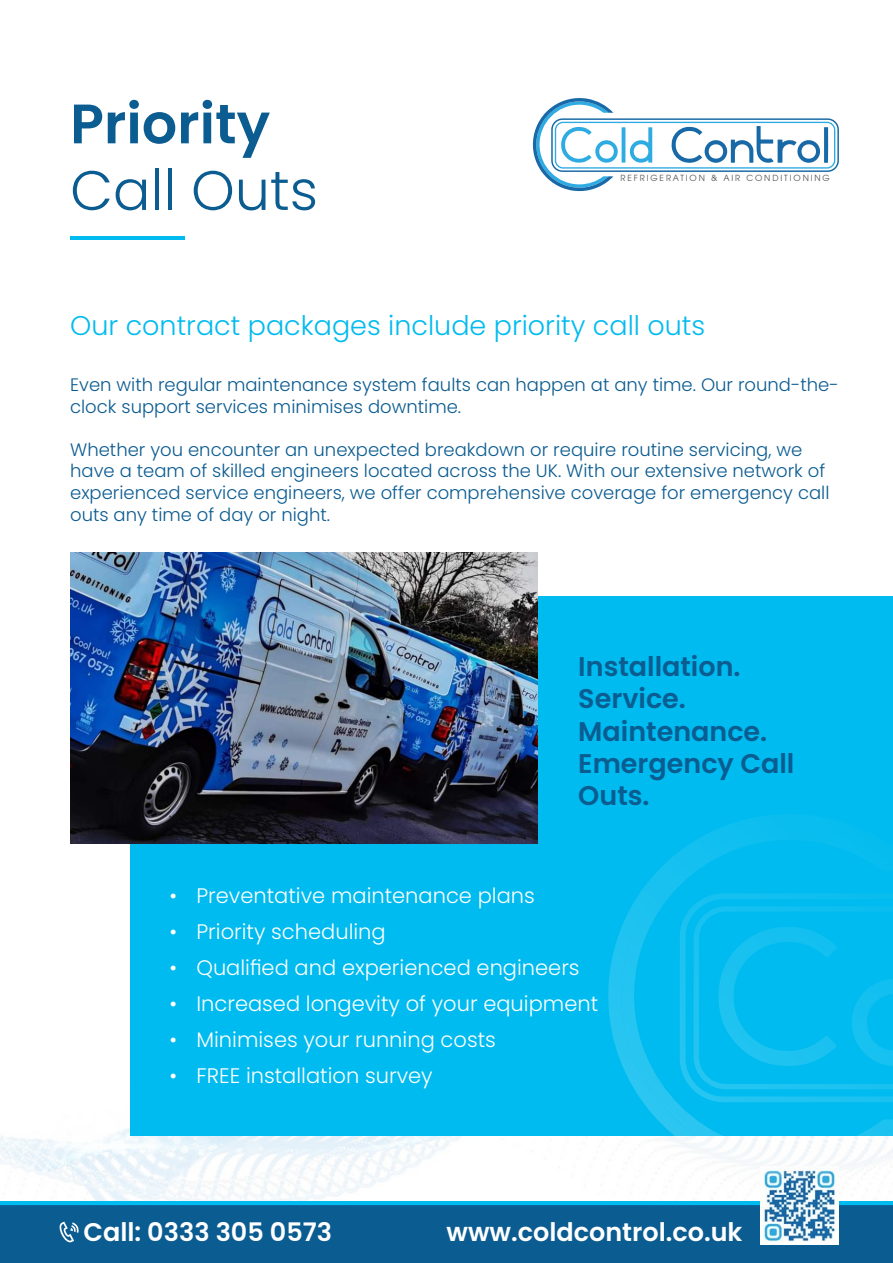
<style>
.page{position:relative;width:893px;height:1263px;background:#fff}
.page>*{position:absolute;margin:0;border:0;box-sizing:border-box;transform-origin:0 0}
.t1{font:600 55.5px "Poppins";color:#0b5c91}
.t2{font:300 55.5px "Poppins";color:#0b5c91}
.t3{font:600 27px/32.4px "Poppins";color:#0b5c91}
.t4{font:300 27px "Poppins";color:#00bbef}
.t5{font:600 25.5px "Poppins";color:#fff}
.t6{font:300 21px "Poppins";color:#fff}
.t7{font:300 18px/21.6px "Poppins";color:#0b5c91}
.t8{font:8.4px "ITC Avant Garde Pro";letter-spacing:.225em;color:#4f5051}
</style>
<div class="page">
<img style="left:0;top:878px;width:698px;height:323px">
<div style="left:131px;top:596px;width:762px;height:539px;background:#00bbef"></div>
<div style="left:0;top:1201px;width:893px;height:8px;background:#00bbef"></div>
<div style="left:0;top:1205px;width:893px;height:58px;background:#0b5c91"></div>
<svg style="left:59px;top:1221px;width:20px;height:21px"></svg>
<img style="left:761px;top:1183px;width:78px;height:61px">
<svg style="left:671px;top:126px;width:157px;height:37px"></svg>
<div style="left:551px;top:118px;width:288px;height:54px;border:1px solid #1769a7;border-radius:11px"></div>
<div style="left:555px;top:122px;width:280px;height:47px;border:1px solid #2eabe2;border-radius:8px"></div>
<svg style="left:532px;top:98px;width:120px;height:94px"></svg>
<img style="left:70px;top:552px;width:468px;height:292px">
<svg style="left:602px;top:815px;width:291px;height:368px"></svg>
<svg style="left:70px;top:236px;width:115px;height:4px"></svg>
<p class="t1" style="left:70px;top:92px;width:201px">Priority</p>
<p class="t2" style="left:70px;top:158px;width:249px">Call Outs</p>
<p class="t8" style="left:620px;top:173px;width:211px">REFRIGERATION &amp; AIR CONDITIONING</p>
<p class="t4" style="left:70px;top:310px;width:637px">Our contract packages include priority call outs</p>
<p class="t7" style="left:70px;top:374px;width:770px">Even with regular maintenance system faults can happen at any time. Our round-the&shy;clock support services minimises downtime.</p>
<p class="t7" style="left:70px;top:439px;width:761px">Whether you encounter an unexpected breakdown or require routine servicing, we have a team of skilled engineers located across the UK. With our extensive network of experienced service engineers, we offer comprehensive coverage for emergency call outs any time of day or night.</p>
<p class="t3" style="left:578px;top:650px;width:218px">Installation.<br>Service.<br>Maintenance.<br>Emergency Call<br>Outs.</p>
<p class="t6" style="left:169px;top:884px;width:367px">• Preventative maintenance plans</p>
<p class="t6" style="left:169px;top:920px;width:218px">• Priority scheduling</p>
<p class="t6" style="left:169px;top:956px;width:412px">• Qualified and experienced engineers</p>
<p class="t6" style="left:169px;top:992px;width:430px">• Increased longevity of your equipment</p>
<p class="t6" style="left:169px;top:1028px;width:328px">• Minimises your running costs</p>
<p class="t6" style="left:169px;top:1064px;width:265px">• FREE installation survey</p>
<p class="t5" style="left:83px;top:1217px;width:250px">Call: 0333 305 0573</p>
<p class="t5" style="left:447px;top:1217px;width:297px">www.coldcontrol.co.uk</p>
</div>
